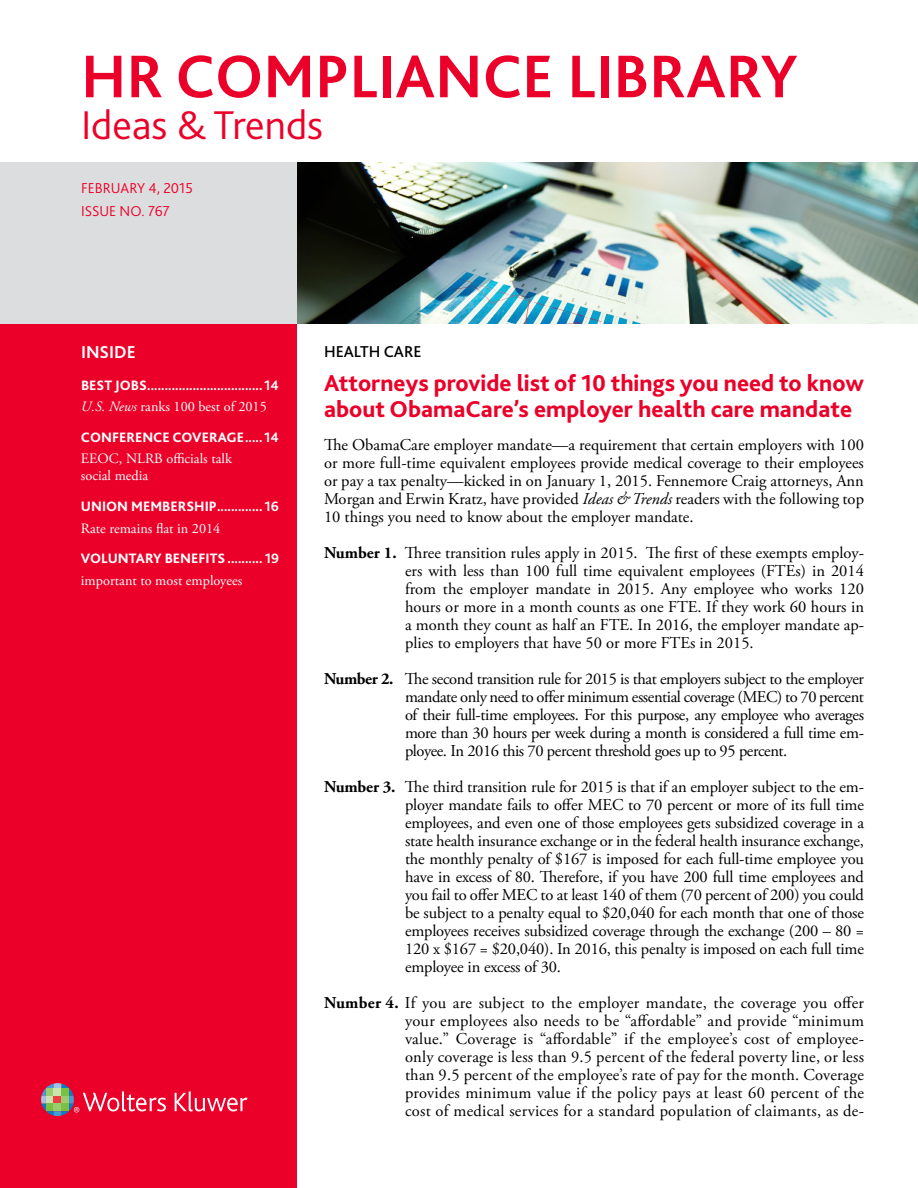
<style>
.page{position:relative;width:918px;height:1188px;background:#fff}
.page>*{position:absolute;margin:0;border:0;box-sizing:border-box;transform-origin:0 0}
.t1{font:700 63px "Bliss 2";color:#eb0029}
.t2{font:300 42px "Bliss 2";color:#eb0029}
.H1_A{font:800 24px/25.5px "Bliss 2";color:#eb0029}
.t3{font:700 18px "Bliss 2";color:#fff}
.Body_A{font:16.5px/18px "Adobe Garamond Pro";color:#000;text-align:justify}
.Kicker{font:500 16.5px "Bliss 2";color:#000}
.t4{font:300 15px/22.5px "Bliss 2";color:#eb0029}
.TOC_H1_A{font:800 14.25px "Bliss 2";color:#fff}
.TOC_Body_A{font:14.25px/17.1px "Adobe Garamond Pro";color:#fff}
.s1{font-weight:700}
.s2{font-style:italic}
</style>
<div class="page">
<div style="left:0;top:310px;width:297px;height:878px;background:#eb0029"></div>
<div style="left:0;top:162px;width:297px;height:162px;background:#dcddde"></div>
<svg style="left:175px;top:1091px;width:73px;height:20px"></svg>
<svg style="left:41px;top:1083px;width:125px;height:33px"></svg>
<img style="left:297px;top:162px;width:621px;height:162px">
<h1 class="t1" style="left:81px;top:37px;width:718px">HR COMPLIANCE LIBRARY</h1>
<h2 class="t2" style="left:81px;top:99px;width:244px">Ideas &amp; Trends</h2>
<p class="t4" style="left:81px;top:177px;width:113px">FEBRUARY 4, 2015<br>ISSUE NO. 767</p>
<p class="t3" style="left:81px;top:341px;width:56px">INSIDE</p>
<p class="TOC_H1_A" style="left:81px;top:376px;width:200px">BEST JOBS................................. <span class="s1">14</span></p>
<p class="TOC_Body_A" style="left:81px;top:399px;width:187px"><span class="s2">U.S. News</span> ranks 100 best of 2015</p>
<p class="TOC_H1_A" style="left:81px;top:428px;width:200px">CONFERENCE COVERAGE..... <span class="s1">14</span></p>
<p class="TOC_Body_A" style="left:81px;top:451px;width:152px">EEOC, NLRB officials talk social media</p>
<p class="TOC_H1_A" style="left:81px;top:497px;width:200px">UNION MEMBERSHIP............. <span class="s1">16</span></p>
<p class="TOC_Body_A" style="left:81px;top:520px;width:141px">Rate remains flat in 2014</p>
<p class="TOC_H1_A" style="left:81px;top:550px;width:200px">VOLUNTARY BENEFITS .......... <span class="s1">19</span></p>
<p class="TOC_Body_A" style="left:81px;top:572px;width:163px">important to most employees</p>
<p class="Kicker" style="left:324px;top:341px;width:99px">HEALTH CARE</p>
<p class="H1_A" style="left:324px;top:370px;width:542px">Attorneys provide list of 10 things you need to know about ObamaCare’s employer health care mandate</p>
<p class="Body_A" style="left:324px;top:436px;width:542px">The ObamaCare employer mandate—a requirement that certain employers with 100 or more full-time equivalent employees provide medical coverage to their employees or pay a tax penalty—kicked in on January 1, 2015. Fennemore Craig attorneys, Ann Morgan and Erwin Kratz, have provided <span class="s2">Ideas &amp; Trends</span> readers with the following top 10 things you need to know about the employer mandate.</p>
<p class="Body_A" style="left:405px;top:544px;width:461px;text-indent:-81px"><span class="s1">Number 1.</span> Three transition rules apply in 2015. The first of these exempts employ&shy;ers with less than 100 full time equivalent employees (FTEs) in 2014 from the employer mandate in 2015. Any employee who works 120 hours or more in a month counts as one FTE. If they work 60 hours in a month they count as half an FTE. In 2016, the employer mandate ap&shy;plies to employers that have 50 or more FTEs in 2015.</p>
<p class="Body_A" style="left:405px;top:670px;width:461px;text-indent:-81px"><span class="s1">Number 2.</span> The second transition rule for 2015 is that employers subject to the employer mandate only need to offer minimum essential coverage (MEC) to 70 percent of their full-time employees. For this purpose, any employee who averages more than 30 hours per week during a month is considered a full time em&shy;ployee. In 2016 this 70 percent threshold goes up to 95 percent.</p>
<p class="Body_A" style="left:405px;top:778px;width:461px;text-indent:-81px"><span class="s1">Number 3.</span> The third transition rule for 2015 is that if an employer subject to the em&shy;ployer mandate fails to offer MEC to 70 percent or more of its full time employees, and even one of those employees gets subsidized coverage in a state health insurance exchange or in the federal health insurance exchange, the monthly penalty of $167 is imposed for each full-time employee you have in excess of 80. Therefore, if you have 200 full time employees and you fail to offer MEC to at least 140 of them (70 percent of 200) you could be subject to a penalty equal to $20,040 for each month that one of those employees receives subsidized coverage through the exchange (200 – 80 = 120 x $167 = $20,040). In 2016, this penalty is imposed on each full time employee in excess of 30.</p>
<p class="Body_A" style="left:405px;top:994px;width:461px;text-indent:-81px"><span class="s1">Number 4.</span> If you are subject to the employer mandate, the coverage you offer your employees also needs to be “affordable” and provide “minimum value.” Coverage is “affordable” if the employee’s cost of employee&shy;only coverage is less than 9.5 percent of the federal poverty line, or less than 9.5 percent of the employee’s rate of pay for the month. Coverage provides minimum value if the policy pays at least 60 percent of the cost of medical services for a standard population of claimants, as de-</p>
</div>
